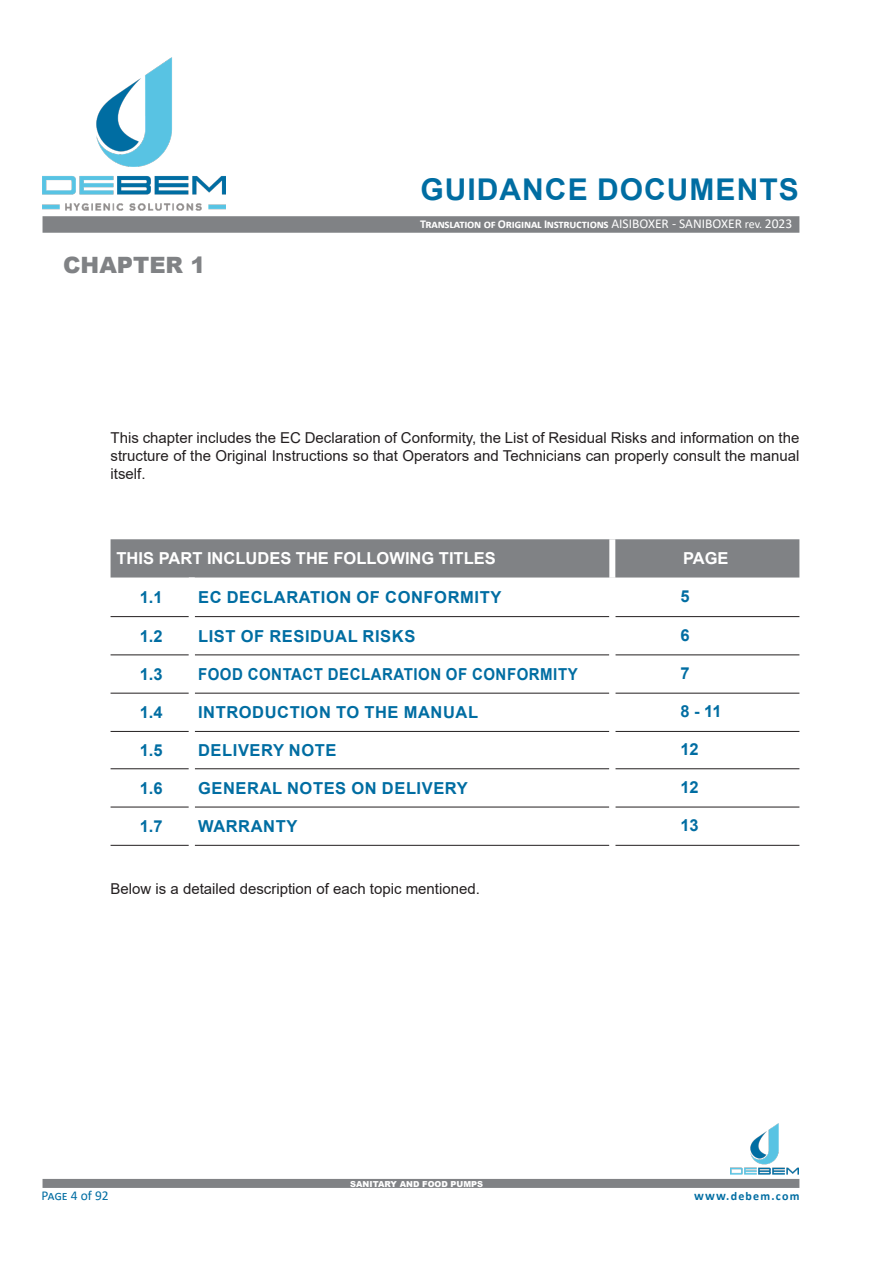
<style>
.page{position:relative;width:893px;height:1263px;background:#fff}
.page>*{position:absolute;margin:0;border:0;box-sizing:border-box;transform-origin:0 0}
._13-Capitolo_-_ING{font:700 30px "Arial";letter-spacing:.035em;color:#006da2}
.t1{font:900 22.5px "Arial";color:#808285}
._19-Testata_TABELLA_ING{font:700 16.5px "Arial";letter-spacing:.035em;color:#006da2}
.t2{font:700 16.5px "Arial";color:#fff}
._18-num-tabella_-_ING{font:700 16.5px "Arial";color:#006da2}
._19-Testata_TABELLA_ING-2{font:700 16.5px "Arial";letter-spacing:.035em;color:#006da2;scale:.91 1}
.t3{font:15px/18px "Arial";color:#231f20;text-align:justify}
.t4{font:13.5px "Calibri";color:#006da2}
.t5{font:700 12px "Calibri";letter-spacing:-.02em;color:#fff}
.t6{font:700 12px "Calibri";letter-spacing:.1em;color:#006da2}
.t7{font:900 8.25px "Arial";color:#fff}
.s1{font-weight:400;font-size:13.5px}
.s2{font-weight:400}
</style>
<div class="page">
<div style="left:43px;top:1179px;width:756px;height:9px;background:#808285"></div>
<img style="left:731px;top:1124px;width:67px;height:50px">
<div style="left:43px;top:216px;width:756px;height:17px;background:#808285"></div>
<img style="left:43px;top:57px;width:183px;height:154px">
<div style="left:111px;top:539px;width:688px;height:38px;background:#808285"></div>
<hr style="left:195px;top:616px;width:414px;height:1px;background:#231f20">
<hr style="left:111px;top:616px;width:78px;height:1px;background:#231f20">
<hr style="left:615px;top:616px;width:184px;height:1px;background:#231f20">
<hr style="left:111px;top:654px;width:78px;height:1px;background:#231f20">
<hr style="left:195px;top:654px;width:414px;height:1px;background:#231f20">
<hr style="left:615px;top:654px;width:184px;height:1px;background:#231f20">
<hr style="left:111px;top:693px;width:78px;height:1px;background:#231f20">
<hr style="left:195px;top:693px;width:414px;height:1px;background:#231f20">
<hr style="left:615px;top:693px;width:184px;height:1px;background:#231f20">
<hr style="left:111px;top:731px;width:78px;height:1px;background:#231f20">
<hr style="left:195px;top:731px;width:414px;height:1px;background:#231f20">
<hr style="left:615px;top:731px;width:184px;height:1px;background:#231f20">
<hr style="left:111px;top:768px;width:78px;height:1px;background:#231f20">
<hr style="left:195px;top:768px;width:414px;height:1px;background:#231f20">
<hr style="left:615px;top:768px;width:184px;height:1px;background:#231f20">
<hr style="left:111px;top:807px;width:78px;height:1px;background:#231f20">
<hr style="left:195px;top:807px;width:414px;height:1px;background:#231f20">
<hr style="left:615px;top:807px;width:184px;height:1px;background:#231f20">
<hr style="left:111px;top:845px;width:78px;height:1px;background:#231f20">
<hr style="left:195px;top:845px;width:414px;height:1px;background:#231f20">
<hr style="left:615px;top:845px;width:184px;height:1px;background:#231f20">
<div style="left:609px;top:539px;width:6px;height:38px;background:#fff"></div>
<p class="_13-Capitolo_-_ING" style="left:420px;top:169px;width:380px">GUIDANCE DOCUMENTS</p>
<p class="t1" style="left:63px;top:248px;width:144px">CHAPTER 1</p>
<p class="t5" style="left:420px;top:216px;width:373px">Translation of Original Instructions <span class="s1">AISIBOXER - SANIBOXER</span> <span class="s2">rev.</span> <span class="s1">2023</span></p>
<p class="t3" style="left:111px;top:429px;width:690px">This chapter includes the EC Declaration of Conformity, the List of Residual Risks and information on the structure of the Original Instructions so that Operators and Technicians can properly consult the manual itself.</p>
<p class="t2" style="left:117px;top:547px;width:381px">THIS PART INCLUDES THE FOLLOWING TITLES</p>
<p class="t2" style="left:683px;top:547px;width:47px">PAGE</p>
<p class="_18-num-tabella_-_ING" style="left:140px;top:586px;width:24px">1.1</p>
<p class="_19-Testata_TABELLA_ING" style="left:198px;top:586px;width:305px">EC DECLARATION OF CONFORMITY</p>
<p class="_18-num-tabella_-_ING" style="left:680px;top:585px;width:11px">5</p>
<p class="_18-num-tabella_-_ING" style="left:140px;top:624px;width:24px">1.2</p>
<p class="_19-Testata_TABELLA_ING" style="left:198px;top:624px;width:219px">LIST OF RESIDUAL RISKS</p>
<p class="_18-num-tabella_-_ING" style="left:680px;top:623px;width:11px">6</p>
<p class="_18-num-tabella_-_ING" style="left:140px;top:663px;width:24px">1.3</p>
<p class="_19-Testata_TABELLA_ING-2" style="left:198px;top:663px;width:419px">FOOD CONTACT DECLARATION OF CONFORMITY</p>
<p class="_18-num-tabella_-_ING" style="left:680px;top:662px;width:11px">7</p>
<p class="_18-num-tabella_-_ING" style="left:140px;top:701px;width:24px">1.4</p>
<p class="_19-Testata_TABELLA_ING" style="left:198px;top:701px;width:282px">INTRODUCTION TO THE MANUAL</p>
<p class="_18-num-tabella_-_ING" style="left:680px;top:700px;width:43px">8 - 11</p>
<p class="_18-num-tabella_-_ING" style="left:140px;top:739px;width:24px">1.5</p>
<p class="_19-Testata_TABELLA_ING" style="left:198px;top:739px;width:140px">DELIVERY NOTE</p>
<p class="_18-num-tabella_-_ING" style="left:680px;top:738px;width:20px">12</p>
<p class="_18-num-tabella_-_ING" style="left:140px;top:776px;width:24px">1.6</p>
<p class="_19-Testata_TABELLA_ING" style="left:198px;top:776px;width:271px">GENERAL NOTES ON DELIVERY</p>
<p class="_18-num-tabella_-_ING" style="left:680px;top:776px;width:20px">12</p>
<p class="_18-num-tabella_-_ING" style="left:140px;top:815px;width:24px">1.7</p>
<p class="_19-Testata_TABELLA_ING" style="left:198px;top:815px;width:101px">WARRANTY</p>
<p class="_18-num-tabella_-_ING" style="left:680px;top:814px;width:20px">13</p>
<p class="t3" style="left:111px;top:879px;width:371px">Below is a detailed description of each topic mentioned.</p>
<p class="t4" style="left:42px;top:1186px;width:69px">Page 4 of 92</p>
<p class="t7" style="left:350px;top:1178px;width:134px">SANITARY AND FOOD PUMPS</p>
<p class="t6" style="left:694px;top:1187px;width:107px">www.debem.com</p>
</div>
